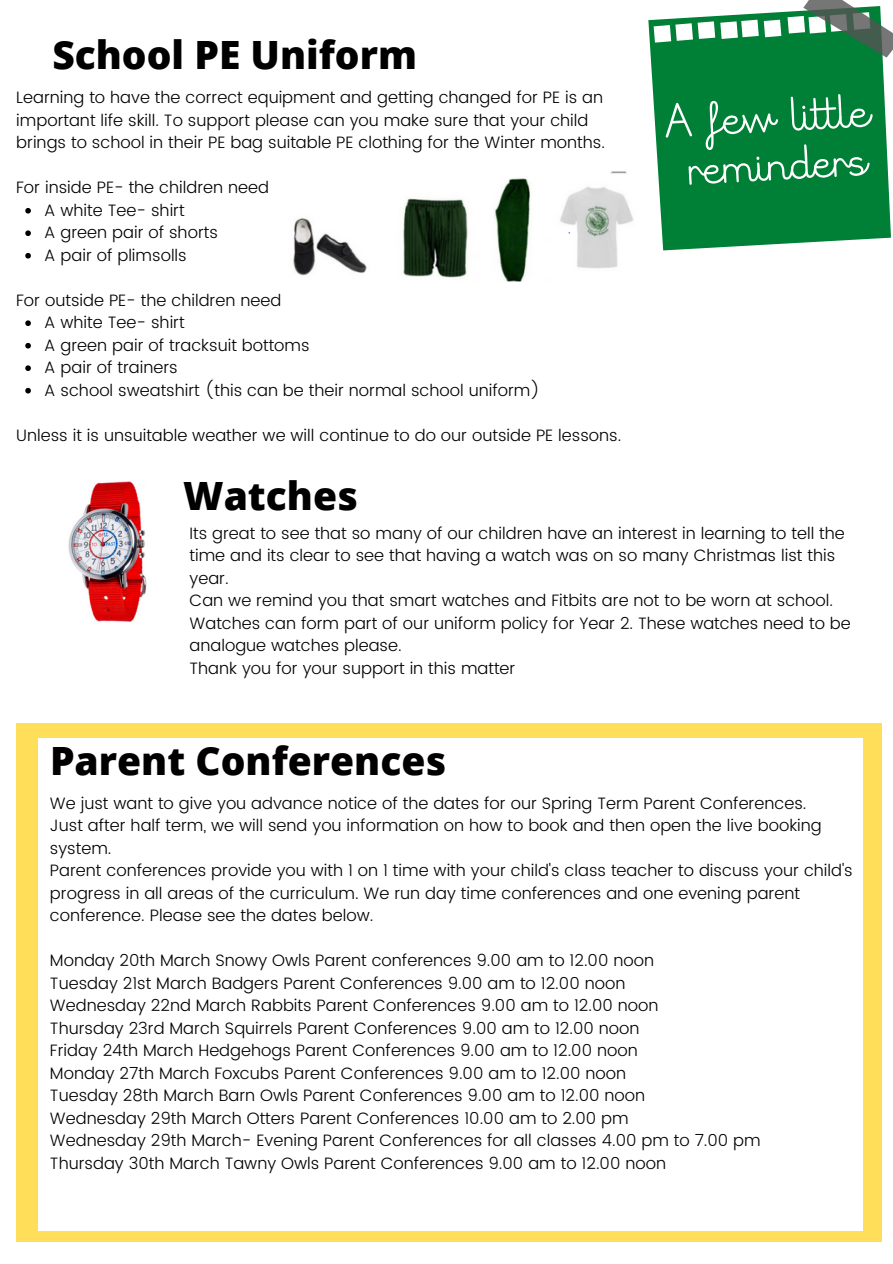
<style>
.page{position:relative;width:893px;height:1264px;background:#fff}
.page>*{position:absolute;margin:0;border:0;box-sizing:border-box;transform-origin:0 0}
.t1{font:48.9px/48.4px "Letter join Plus 38";color:#fff;text-align:center}
.t2{font:800 39px "Open Sans";color:#000}
.t3{font:300 16.5px/22.5px "Poppins";color:#000}
</style>
<div class="page">
<svg style="left:648px;top:10px;width:242px;height:240px;background:#1e8f4e"></svg>
<svg style="left:803px;top:0;width:89px;height:58px"></svg>
<img style="left:293px;top:171px;width:341px;height:110px">
<img style="left:68px;top:481px;width:79px;height:141px">
<svg style="left:25px;top:208px;width:6px;height:5px"></svg>
<svg style="left:25px;top:230px;width:6px;height:6px"></svg>
<svg style="left:25px;top:253px;width:6px;height:5px"></svg>
<svg style="left:25px;top:320px;width:6px;height:6px"></svg>
<svg style="left:25px;top:343px;width:6px;height:5px"></svg>
<svg style="left:25px;top:365px;width:6px;height:6px"></svg>
<svg style="left:25px;top:388px;width:6px;height:5px"></svg>
<div style="left:16px;top:723px;width:865px;height:518px;background:#ffde59"></div>
<div style="left:38px;top:738px;width:824px;height:492px;background:#fff"></div>
<h2 class="t2" style="left:52px;top:27px;width:366px">School PE Uniform</h2>
<p class="t3" style="left:16px;top:86px;width:590px">Learning to have the correct equipment and getting changed for PE is an important life skill. To support please can you make sure that your child brings to school in their PE bag suitable PE clothing for the Winter months.</p>
<p class="t3" style="left:16px;top:176px;width:254px">For inside PE- the children need</p>
<p class="t3" style="left:44px;top:199px;width:175px">A white Tee- shirt<br>A green pair of shorts<br>A pair of plimsolls</p>
<p class="t3" style="left:16px;top:289px;width:266px">For outside PE- the children need</p>
<p class="t3" style="left:44px;top:311px;width:497px">A white Tee- shirt<br>A green pair of tracksuit bottoms<br>A pair of trainers<br>A school sweatshirt (this can be their normal school uniform)</p>
<h1 class="t1" style="left:662px;top:99px;width:207px;rotate:-3deg">A few little reminders</h1>
<p class="t3" style="left:16px;top:424px;width:606px">Unless it is unsuitable weather we will continue to do our outside PE lessons.</p>
<h2 class="t2" style="left:183px;top:468px;width:176px">Watches</h2>
<p class="t3" style="left:189px;top:522px;width:662px">Its great to see that so many of our children have an interest in learning to tell the time and its clear to see that having a watch was on so many Christmas list this year.<br>Can we remind you that smart watches and Fitbits are not to be worn at school.<br>Watches can form part of our uniform policy for Year 2. These watches need to be analogue watches please.<br>Thank you for your support in this matter</p>
<h2 class="t2" style="left:50px;top:733px;width:398px">Parent Conferences</h2>
<p class="t3" style="left:50px;top:792px;width:804px">We just want to give you advance notice of the dates for our Spring Term Parent Conferences.<br>Just after half term, we will send you information on how to book and then open the live booking system.<br>Parent conferences provide you with 1 on 1 time with your child's class teacher to discuss your child's progress in all areas of the curriculum. We run day time conferences and one evening parent conference. Please see the dates below.</p>
<p class="t3" style="left:50px;top:949px;width:712px">Monday 20th March Snowy Owls Parent conferences 9.00 am to 12.00 noon<br>Tuesday 21st March Badgers Parent Conferences 9.00 am to 12.00 noon<br>Wednesday 22nd March Rabbits Parent Conferences 9.00 am to 12.00 noon<br>Thursday 23rd March Squirrels Parent Conferences 9.00 am to 12.00 noon<br>Friday 24th March Hedgehogs Parent Conferences 9.00 am to 12.00 noon<br>Monday 27th March Foxcubs Parent Conferences 9.00 am to 12.00 noon<br>Tuesday 28th March Barn Owls Parent Conferences 9.00 am to 12.00 noon<br>Wednesday 29th March Otters Parent Conferences 10.00 am to 2.00 pm<br>Wednesday 29th March- Evening Parent Conferences for all classes 4.00 pm to 7.00 pm Thursday 30th March Tawny Owls Parent Conferences 9.00 am to 12.00 noon</p>
</div>
